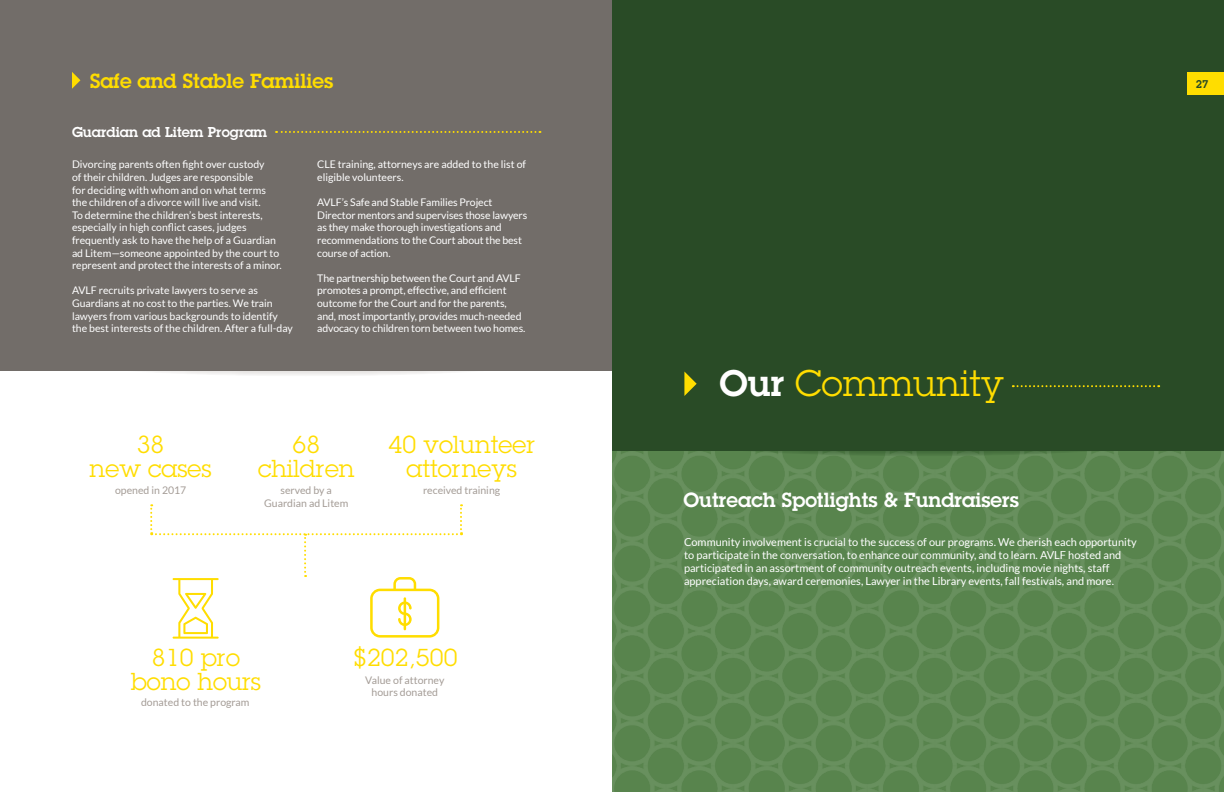
<style>
.page{position:relative;width:1224px;height:792px;background:#fff}
.page>*{position:absolute;margin:0;border:0;box-sizing:border-box;transform-origin:0 0}
.t1{font:36px "Lubalin Graph";color:#fd0}
.t2{font:24px/24px "Lubalin Graph";color:#fd0;text-align:center}
.t3{font:600 20px "Lubalin Graph";color:#fff}
.t4{font:600 20px "Lubalin Graph";color:#fd0}
.t5{font:600 14px "Lubalin Graph";color:#fff}
.t6{font:11px/13.2px "Lato";color:#fff}
.t7{font:600 11px "Lubalin Graph";color:#294b26}
.t8{font:10.5px/12.6px "Lato";color:#fff}
.t9{font:10.5px/12.6px "Lato";color:#a49c96;text-align:center}
.s1{font-weight:600;color:#fff}
</style>
<div class="page">
<img style="left:612px;top:450px;width:612px;height:342px">
<svg style="left:45px;top:338px;width:523px;height:38px;fill:#eeeceb"></svg>
<div style="left:0;top:0;width:612px;height:370px;background:#726d69"></div>
<svg style="left:276px;top:131px;width:265px;height:2px"></svg>
<svg style="left:658px;top:418px;width:523px;height:38px;background:#466d3e"></svg>
<div style="left:612px;top:0;width:612px;height:450px;background:#294b26"></div>
<svg style="left:1013px;top:385px;width:146px;height:2px"></svg>
<svg style="left:150px;top:504px;width:312px;height:135px"></svg>
<svg style="left:72px;top:72px;width:8px;height:17px"></svg>
<svg style="left:684px;top:372px;width:13px;height:24px"></svg>
<div style="left:1188px;top:72px;width:36px;height:23px;background:#fd0"></div>
<h3 class="t4" style="left:90px;top:67px;width:245px">Safe and Stable Families</h3>
<h3 class="t5" style="left:72px;top:123px;width:197px">Guardian ad Litem Program</h3>
<p class="t8" style="left:72px;top:158px;width:211px">Divorcing parents often fight over custody<br>of their children. Judges are responsible<br>for deciding with whom and on what terms the children of a divorce will live and visit.<br>To determine the children’s best interests, especially in high conflict cases, judges frequently ask to have the help of a Guardian ad Litem—someone appointed by the court to represent and protect the interests of a minor.</p>
<p class="t8" style="left:72px;top:284px;width:222px">AVLF recruits private lawyers to serve as Guardians at no cost to the parties. We train lawyers from various backgrounds to identify the best interests of the children. After a full-day</p>
<p class="t8" style="left:317px;top:158px;width:210px">CLE training, attorneys are added to the list of eligible volunteers.</p>
<p class="t8" style="left:317px;top:196px;width:212px">AVLF’s Safe and Stable Families Project Director mentors and supervises those lawyers as they make thorough investigations and recommendations to the Court about the best course of action.</p>
<p class="t8" style="left:317px;top:272px;width:210px">The partnership between the Court and AVLF promotes a prompt, effective, and efficient outcome for the Court and for the parents, and, most importantly, provides much-needed advocacy to children torn between two homes.</p>
<h2 class="t2" style="left:90px;top:432px;width:123px">38<br>new cases</h2>
<h2 class="t2" style="left:258px;top:432px;width:98px">68 children</h2>
<h2 class="t2" style="left:389px;top:432px;width:148px">40 volunteer attorneys</h2>
<p class="t9" style="left:115px;top:484px;width:73px">opened in 2017</p>
<p class="t9" style="left:264px;top:484px;width:86px">served by a<br>Guardian ad Litem</p>
<p class="t9" style="left:423px;top:484px;width:79px">received training</p>
<h2 class="t2" style="left:131px;top:645px;width:132px">810 pro bono hours</h2>
<h2 class="t2" style="left:353px;top:645px;width:106px">$202,500</h2>
<p class="t9" style="left:365px;top:674px;width:81px">Value of attorney hours donated</p>
<p class="t9" style="left:141px;top:696px;width:110px">donated to the program</p>
<p class="t7" style="left:1196px;top:77px;width:14px">27</p>
<h1 class="t1" style="left:720px;top:361px;width:286px"><span class="s1">Our</span> Community</h1>
<h3 class="t3" style="left:684px;top:487px;width:337px">Outreach Spotlights &amp; Fundraisers</h3>
<p class="t6" style="left:684px;top:535px;width:454px">Community involvement is crucial to the success of our programs. We cherish each opportunity to participate in the conversation, to enhance our community, and to learn. AVLF hosted and participated in an assortment of community outreach events, including movie nights, staff appreciation days, award ceremonies, Lawyer in the Library events, fall festivals, and more.</p>
</div>
